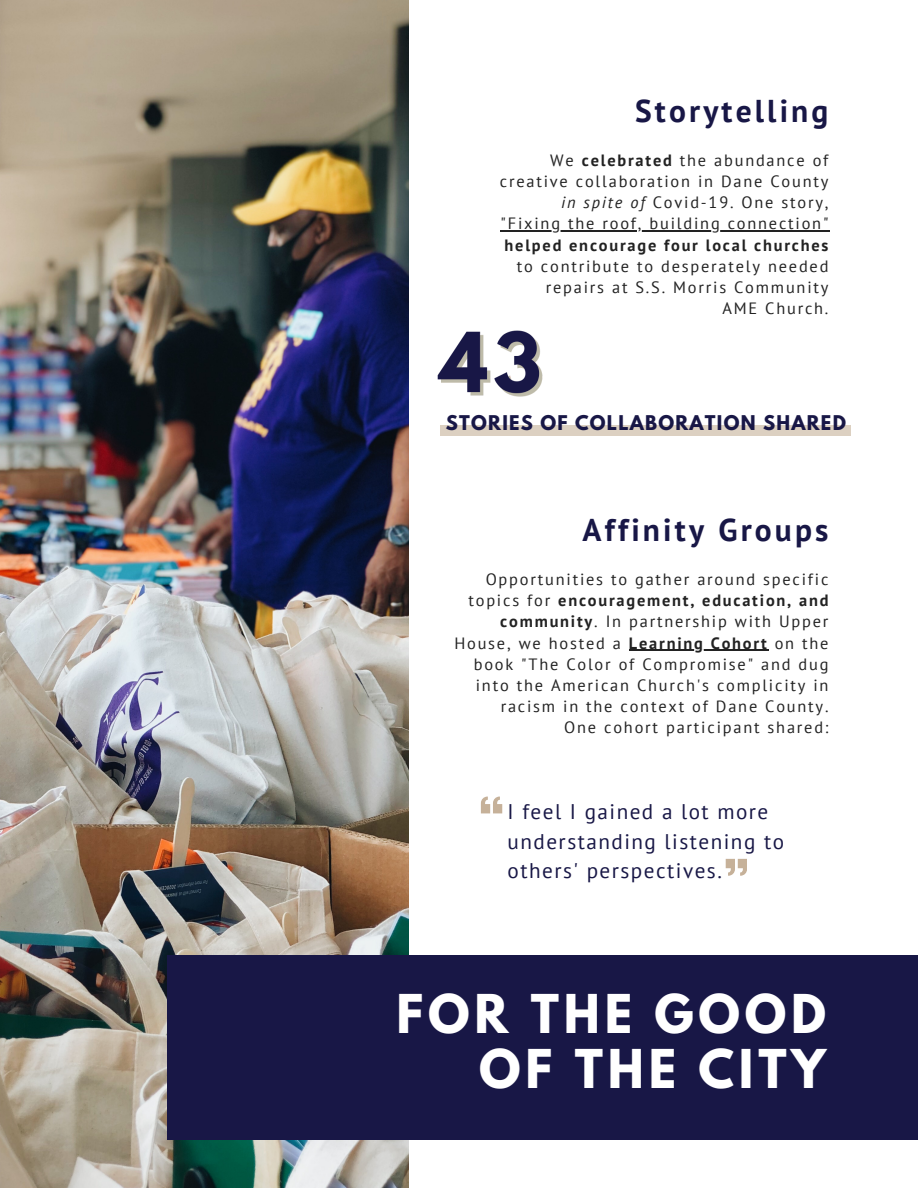
<style>
.page{position:relative;width:918px;height:1188px;background:#fff}
.page>*{position:absolute;margin:0;border:0;box-sizing:border-box;transform-origin:0 0}
.t1{font:700 47.4px "League Spartan";letter-spacing:.1em;color:#fff}
.t2{font:700 31.5px "PT Sans";letter-spacing:.1em;color:#181746}
.t3{font:21.15px/29.2px "PT Sans";letter-spacing:.07em;color:#181746}
.t4{font:700 18px "League Spartan";letter-spacing:.07em;color:#181746}
.t5{font:16.35px/21.1px "PT Sans";letter-spacing:.11em;color:#222;text-align:right}
.s1{font-weight:700}
.s2{font-style:italic}
</style>
<div class="page">
<img style="left:0;top:0;width:408px;height:1188px">
<div style="left:168px;top:955px;width:750px;height:185px;background:#181746"></div>
<img style="left:438px;top:330px;width:105px;height:67px">
<div style="left:440px;top:426px;width:411px;height:40px;background:#dcd0c1"></div>
<div style="left:427px;top:436px;width:453px;height:40px;background:#fff"></div>
<hr style="left:501px;top:230px;width:329px;height:1px;background:#222">
<hr style="left:629px;top:650px;width:140px;height:1px;background:#222">
<svg style="left:481px;top:797px;width:21px;height:16px"></svg>
<svg style="left:726px;top:859px;width:21px;height:17px"></svg>
<p class="t2" style="left:635px;top:89px;width:195px">Storytelling</p>
<p class="t5" style="left:500px;top:149px;width:330px">We <span class="s1">celebrated</span> the abundance of creative collaboration in Dane County <span class="s2">in spite of</span> Covid-19. One story,</p>
<p class="t5" style="left:501px;top:213px;width:329px">"Fixing the roof, building connection" <span class="s1">helped encourage four local churches </span>to contribute to desperately needed repairs at S.S. Morris Community</p>
<p class="t5" style="left:722px;top:297px;width:108px">AME Church.</p>
<p class="t4" style="left:446px;top:414px;width:402px">STORIES OF COLLABORATION SHARED</p>
<p class="t2" style="left:583px;top:509px;width:247px">Affinity Groups</p>
<p class="t5" style="left:454px;top:568px;width:376px">Opportunities to gather around specific topics for <span class="s1">encouragement, education, and community</span>. In partnership with Upper House, we hosted a <span class="s1">Learning Cohort</span> on the book "The Color of Compromise" and dug into the American Church's complicity in racism in the context of Dane County.</p>
<p class="t5" style="left:564px;top:717px;width:266px">One cohort participant shared:</p>
<p class="t3" style="left:508px;top:797px;width:278px">I feel I gained a lot more understanding listening to</p>
<p class="t3" style="left:508px;top:855px;width:216px">others' perspectives.</p>
<p class="t1" style="left:397px;top:990px;width:431px">FOR THE GOOD</p>
<p class="t1" style="left:479px;top:1045px;width:348px">OF THE CITY</p>
</div>
